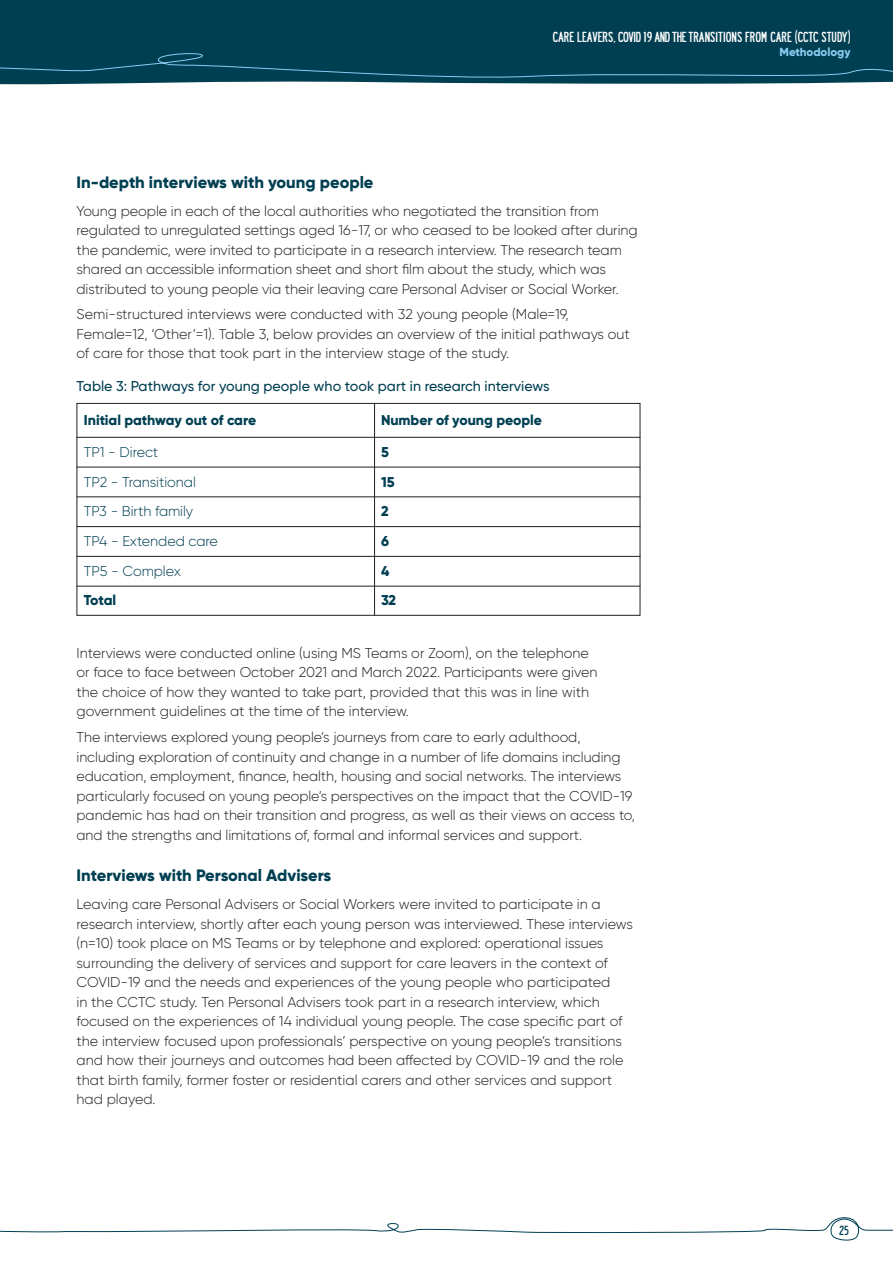
<style>
.page{position:relative;width:893px;height:1263px;background:#fff}
.page>*{position:absolute;margin:0;border:0;box-sizing:border-box;transform-origin:0 0}
.t1{font:800 16.5px "Gilroy";color:#003f52}
.t2{font:300 14.25px/19.5px "Gilroy";color:#231f20}
.t3{font:300 14.25px "Gilroy";letter-spacing:-.005em;color:#003f52}
.t4{font:500 14.25px "Gilroy";color:#003f52}
.t5{font:800 14.25px "Gilroy";letter-spacing:-.005em;color:#003f52}
.t6{font:12.75px "Roadway";letter-spacing:.005em;color:#fff}
.t7{font:800 11.7px "Gilroy";letter-spacing:-.005em;color:#88ccf0}
.t8{font:11.55px "Roadway";color:#003f52}
</style>
<div class="page">
<svg style="left:0;top:1217px;width:893px;height:24px"></svg>
<div style="left:0;top:0;width:893px;height:85px;background:#003f52"></div>
<div style="left:77px;top:403px;width:563px;height:213px;border:1px solid #231f20"></div>
<hr style="left:77px;top:437px;width:563px;height:1px;background:#231f20">
<hr style="left:77px;top:467px;width:563px;height:1px;background:#231f20">
<hr style="left:77px;top:496px;width:563px;height:1px;background:#231f20">
<hr style="left:77px;top:526px;width:563px;height:1px;background:#231f20">
<hr style="left:77px;top:556px;width:563px;height:1px;background:#231f20">
<hr style="left:77px;top:586px;width:563px;height:1px;background:#231f20">
<hr style="left:374px;top:403px;width:1px;height:212px;background:#231f20">
<p class="t6" style="left:553px;top:29px;width:299px">CARE LEAVERS, COVID 19 AND THE TRANSITIONS FROM CARE (CCTC STUDY)</p>
<p class="t7" style="left:779px;top:44px;width:72px">Methodology</p>
<p class="t1" style="left:77px;top:171px;width:298px">In-depth interviews with young people</p>
<p class="t2" style="left:77px;top:201px;width:563px">Young people in each of the local authorities who negotiated the transition from regulated to unregulated settings aged 16-17, or who ceased to be looked after during the pandemic, were invited to participate in a research interview. The research team shared an accessible information sheet and short film about the study, which was distributed to young people via their leaving care Personal Adviser or Social Worker.</p>
<p class="t2" style="left:77px;top:305px;width:555px">Semi-structured interviews were conducted with 32 young people (Male=19,<br>Female=12, ‘Other’=1). Table 3, below provides an overview of the initial pathways out of care for those that took part in the interview stage of the study.</p>
<p class="t4" style="left:77px;top:377px;width:475px">Table 3: Pathways for young people who took part in research interviews</p>
<p class="t5" style="left:84px;top:411px;width:174px">Initial pathway out of care</p>
<p class="t5" style="left:381px;top:411px;width:162px">Number of young people</p>
<p class="t3" style="left:84px;top:443px;width:76px">TP1 - Direct</p>
<p class="t5" style="left:381px;top:443px;width:9px">5</p>
<p class="t3" style="left:84px;top:473px;width:113px">TP2 - Transitional</p>
<p class="t5" style="left:381px;top:473px;width:15px">15</p>
<p class="t3" style="left:84px;top:502px;width:111px">TP3 - Birth family</p>
<p class="t5" style="left:381px;top:502px;width:9px">2</p>
<p class="t3" style="left:84px;top:532px;width:135px">TP4 - Extended care</p>
<p class="t5" style="left:381px;top:532px;width:9px">6</p>
<p class="t3" style="left:84px;top:562px;width:99px">TP5 - Complex</p>
<p class="t5" style="left:381px;top:561px;width:10px">4</p>
<p class="t5" style="left:84px;top:591px;width:34px">Total</p>
<p class="t5" style="left:381px;top:591px;width:17px">32</p>
<p class="t2" style="left:77px;top:643px;width:522px">Interviews were conducted online (using MS Teams or Zoom), on the telephone or face to face between October 2021 and March 2022. Participants were given the choice of how they wanted to take part, provided that this was in line with government guidelines at the time of the interview.</p>
<p class="t2" style="left:77px;top:727px;width:560px">The interviews explored young people’s journeys from care to early adulthood, including exploration of continuity and change in a number of life domains including education, employment, finance, health, housing and social networks. The interviews particularly focused on young people’s perspectives on the impact that the COVID-19 pandemic has had on their transition and progress, as well as their views on access to, and the strengths and limitations of, formal and informal services and support.</p>
<p class="t1" style="left:77px;top:865px;width:256px">Interviews with Personal Advisers</p>
<p class="t2" style="left:77px;top:894px;width:558px">Leaving care Personal Advisers or Social Workers were invited to participate in a research interview, shortly after each young person was interviewed. These interviews (n=10) took place on MS Teams or by telephone and explored: operational issues surrounding the delivery of services and support for care leavers in the context of COVID-19 and the needs and experiences of the young people who participated<br>in the CCTC study. Ten Personal Advisers took part in a research interview, which focused on the experiences of 14 individual young people. The case specific part of the interview focused upon professionals’ perspective on young people’s transitions and how their journeys and outcomes had been affected by COVID-19 and the role that birth family, former foster or residential carers and other services and support had played.</p>
<p class="t8" style="left:839px;top:1222px;width:12px">25</p>
</div>
